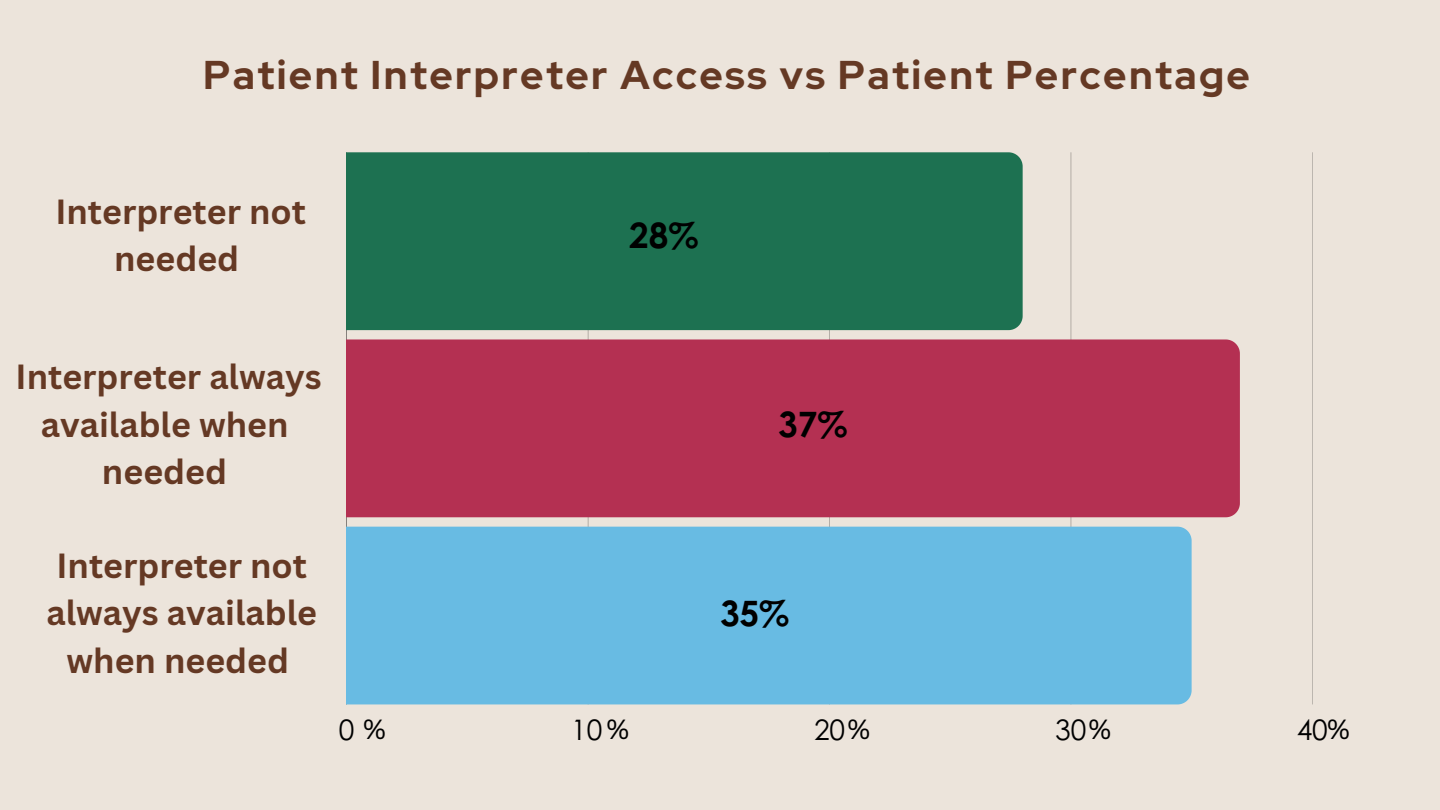
<style>
.page{position:relative;width:1440px;height:810px;background:#ece4db}
.page>*{position:absolute;margin:0;border:0;box-sizing:border-box;transform-origin:0 0}
.t1{font:700 40px "Red Hat Display";letter-spacing:.06em;color:#653924}
.t2{font:700 35px "Century Gothic";color:#000}
.t3{font:700 34px/47.2px "Canva Sans";color:#653924;text-align:center}
.t4{font:28.2px "Century Gothic";color:#000}
.s1{font-family:"Canva Sans";font-size:27px}
</style>
<div class="page">
<hr style="left:347px;top:152px;width:1px;height:552px;background:#000">
<hr style="left:588px;top:152px;width:1px;height:552px;background:#000">
<hr style="left:829px;top:152px;width:1px;height:552px;background:#000">
<hr style="left:1071px;top:152px;width:1px;height:552px;background:#000">
<hr style="left:1312px;top:152px;width:1px;height:552px;background:#000">
<div style="left:347px;top:152px;width:676px;height:178px;background:#1d7151"></div>
<div style="left:347px;top:339px;width:893px;height:178px;background:#b43052"></div>
<div style="left:347px;top:527px;width:845px;height:177px;background:#68bbe3"></div>
<h1 class="t1" style="left:203px;top:48px;width:1048px">Patient Interpreter Access vs Patient Percentage</h1>
<p class="t3" style="left:55px;top:187px;width:252px">Interpreter not needed</p>
<p class="t2" style="left:629px;top:209px;width:71px">28%</p>
<p class="t3" style="left:16px;top:353px;width:308px">Interpreter always available when</p>
<p class="t3" style="left:102px;top:447px;width:127px">needed</p>
<p class="t2" style="left:778px;top:398px;width:71px">37%</p>
<p class="t3" style="left:46px;top:541px;width:272px">Interpreter not always available when needed</p>
<p class="t2" style="left:720px;top:587px;width:71px">35%</p>
<p class="t4" style="left:339px;top:708px;width:49px">0 <span class="s1">%</span></p>
<p class="t4" style="left:571px;top:708px;width:60px">10<span class="s1">%</span></p>
<p class="t4" style="left:814px;top:708px;width:58px">20<span class="s1">%</span></p>
<p class="t4" style="left:1055px;top:708px;width:57px">30<span class="s1">%</span></p>
<p class="t4" style="left:1297px;top:708px;width:55px">40<span class="s1">%</span></p>
</div>
